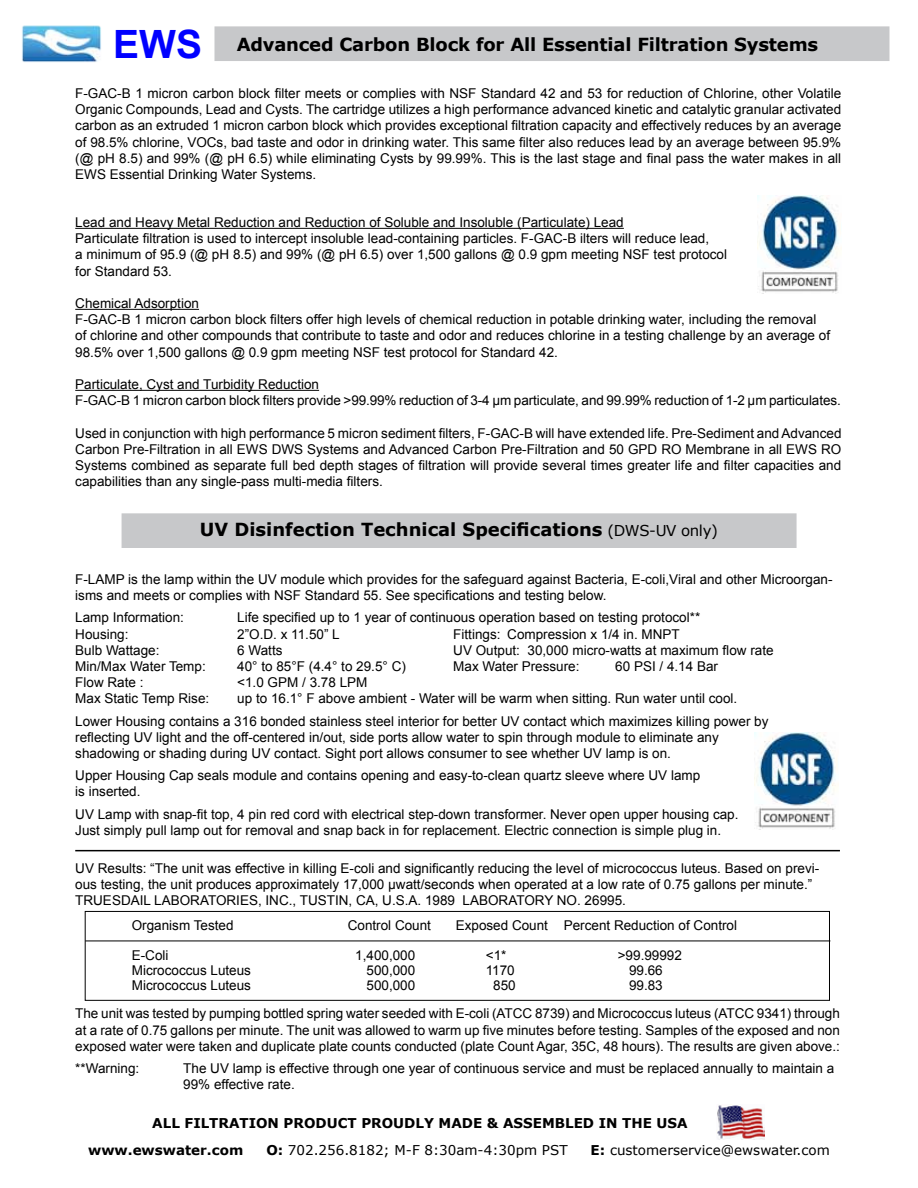
<style>
.page{position:relative;width:918px;height:1188px;background:#fff}
.page>*{position:absolute;margin:0;border:0;box-sizing:border-box;transform-origin:0 0}
.t1{font:700 39px "Arial";color:#00f}
.t2{font:700 18px "Verdana";letter-spacing:-.01em;color:#000}
.t3{font:13.5px/16.2px "Arial";color:#000}
.t4{font:700 13.5px/26.7px "Verdana";color:#000}
.t5{font:13.5px "Verdana";color:#000}
.s1{font-weight:400;font-size:15px}
.s2{font-weight:700}
</style>
<div class="page">
<img style="left:717px;top:1104px;width:47px;height:36px">
<div style="left:214px;top:26px;width:675px;height:35px;background:#c7c8ca;border:2px solid #c7c8ca"></div>
<img style="left:22px;top:25px;width:79px;height:37px">
<div style="left:122px;top:513px;width:675px;height:35px;background:#c7c8ca;border:2px solid #c7c8ca"></div>
<hr style="left:75px;top:228px;width:549px;height:1px;background:#000">
<hr style="left:75px;top:309px;width:124px;height:1px;background:#000">
<hr style="left:75px;top:390px;width:244px;height:1px;background:#000">
<div style="left:85px;top:911px;width:745px;height:90px;border:1px solid #000"></div>
<hr style="left:85px;top:941px;width:745px;height:1px;background:#000">
<img style="left:757px;top:196px;width:83px;height:97px">
<hr style="left:75px;top:850px;width:765px;height:1px;background:#000">
<img style="left:754px;top:732px;width:83px;height:98px">
<h1 class="t1" style="left:113px;top:19px;width:90px">EWS</h1>
<h2 class="t2" style="left:237px;top:32px;width:583px">Advanced Carbon Block for All Essential Filtration Systems</h2>
<p class="t3" style="left:75px;top:85px;width:768px;text-align:justify">F-GAC-B 1 micron carbon block filter meets or complies with NSF Standard 42 and 53 for reduction of Chlorine, other Volatile Organic Compounds, Lead and Cysts. The cartridge utilizes a high performance advanced kinetic and catalytic granular activated carbon as an extruded 1 micron carbon block which provides exceptional filtration capacity and effectively reduces by an average of 98.5% chlorine, VOCs, bad taste and odor in drinking water. This same filter also reduces lead by an average between 95.9% (@ pH 8.5) and 99% (@ pH 6.5) while eliminating Cysts by 99.99%. This is the last stage and final pass the water makes in all EWS Essential Drinking Water Systems.</p>
<p class="t3" style="left:75px;top:214px;width:653px">Lead and Heavy Metal Reduction and Reduction of Soluble and Insoluble (Particulate) Lead<br>Particulate filtration is used to intercept insoluble lead-containing particles. F-GAC-B ilters will reduce lead,<br>a minimum of 95.9 (@ pH 8.5) and 99% (@ pH 6.5) over 1,500 gallons @ 0.9 gpm meeting NSF test protocol for Standard 53.</p>
<p class="t3" style="left:75px;top:295px;width:756px">Chemical Adsorption<br>F-GAC-B 1 micron carbon block filters offer high levels of chemical reduction in potable drinking water, including the removal of chlorine and other compounds that contribute to taste and odor and reduces chlorine in a testing challenge by an average of 98.5% over 1,500 gallons @ 0.9 gpm meeting NSF test protocol for Standard 42.</p>
<p class="t3" style="left:75px;top:376px;width:767px">Particulate, Cyst and Turbidity Reduction<br>F-GAC-B 1 micron carbon block filters provide &gt;99.99% reduction of 3-4 µm particulate, and 99.99% reduction of 1-2 µm particulates.</p>
<p class="t3" style="left:75px;top:425px;width:768px;text-align:justify">Used in conjunction with high performance 5 micron sediment filters, F-GAC-B will have extended life. Pre-Sediment and Advanced Carbon Pre-Filtration in all EWS DWS Systems and Advanced Carbon Pre-Filtration and 50 GPD RO Membrane in all EWS RO Systems combined as separate full bed depth stages of filtration will provide several times greater life and filter capacities and capabilities than any single-pass multi-media filters.</p>
<h2 class="t2" style="left:200px;top:517px;width:520px">UV Disinfection Technical Specifications <span class="s1">(DWS-UV only)</span></h2>
<p class="t3" style="left:75px;top:571px;width:759px">F-LAMP is the lamp within the UV module which provides for the safeguard against Bacteria, E-coli,Viral and other Microorgan&shy;isms and meets or complies with NSF Standard 55. See specifications and testing below.</p>
<p class="t3" style="left:75px;top:610px;width:110px">Lamp Information:</p>
<p class="t3" style="left:237px;top:610px;width:465px">Life specified up to 1 year of continuous operation based on testing protocol**</p>
<p class="t3" style="left:75px;top:626px;width:55px">Housing:</p>
<p class="t3" style="left:237px;top:626px;width:104px">2”O.D. x 11.50” L</p>
<p class="t3" style="left:453px;top:626px;width:228px">Fittings: Compression x 1/4 in. MNPT</p>
<p class="t3" style="left:75px;top:642px;width:86px">Bulb Wattage:</p>
<p class="t3" style="left:237px;top:642px;width:47px">6 Watts</p>
<p class="t3" style="left:453px;top:642px;width:322px">UV Output: 30,000 micro-watts at maximum flow rate</p>
<p class="t3" style="left:75px;top:658px;width:132px">Min/Max Water Temp:</p>
<p class="t3" style="left:237px;top:658px;width:170px">40° to 85°F (4.4° to 29.5° C)</p>
<p class="t3" style="left:453px;top:658px;width:128px">Max Water Pressure:</p>
<p class="t3" style="left:615px;top:658px;width:104px">60 PSI / 4.14 Bar</p>
<p class="t3" style="left:75px;top:674px;width:70px">Flow Rate :</p>
<p class="t3" style="left:237px;top:674px;width:132px">&lt;1.0 GPM / 3.78 LPM</p>
<p class="t3" style="left:75px;top:691px;width:136px">Max Static Temp Rise:</p>
<p class="t3" style="left:75px;top:688px;width:695px;line-height:22.2px;text-indent:162px">up to 16.1° F above ambient - Water will be warm when sitting. Run water until cool.<br>Lower Housing contains a 316 bonded stainless steel interior for better UV contact which maximizes killing power by</p>
<p class="t3" style="left:75px;top:729px;width:645px">reflecting UV light and the off-centered in/out, side ports allow water to spin through module to eliminate any shadowing or shading during UV contact. Sight port allows consumer to see whether UV lamp is on.</p>
<p class="t3" style="left:75px;top:767px;width:627px">Upper Housing Cap seals module and contains opening and easy-to-clean quartz sleeve where UV lamp is inserted.</p>
<p class="t3" style="left:75px;top:806px;width:665px">UV Lamp with snap-fit top, 4 pin red cord with electrical step-down transformer. Never open upper housing cap.<br>Just simply pull lamp out for removal and snap back in for replacement. Electric connection is simple plug in.</p>
<p class="t3" style="left:75px;top:860px;width:746px">UV Results: “The unit was effective in killing E-coli and significantly reducing the level of micrococcus luteus. Based on previ&shy;ous testing, the unit produces approximately 17,000 µwatt/seconds when operated at a low rate of 0.75 gallons per minute.”<br>TRUESDAIL LABORATORIES, INC., TUSTIN, CA, U.S.A. 1989 LABORATORY NO. 26995.</p>
<p class="t3" style="left:132px;top:917px;width:103px">Organism Tested</p>
<p class="t3" style="left:348px;top:917px;width:85px">Control Count</p>
<p class="t3" style="left:456px;top:917px;width:283px">Exposed Count Percent Reduction of Control</p>
<p class="t3" style="left:132px;top:947px;width:38px">E-Coli</p>
<p class="t3" style="left:355px;top:947px;width:62px">1,400,000</p>
<p class="t3" style="left:486px;top:947px;width:22px">&lt;1*</p>
<p class="t3" style="left:618px;top:947px;width:66px">&gt;99.99992</p>
<p class="t3" style="left:132px;top:962px;width:121px">Micrococcus Luteus</p>
<p class="t3" style="left:367px;top:962px;width:50px">500,000</p>
<p class="t3" style="left:486px;top:962px;width:31px">1170</p>
<p class="t3" style="left:629px;top:962px;width:35px">99.66</p>
<p class="t3" style="left:132px;top:977px;width:121px">Micrococcus Luteus</p>
<p class="t3" style="left:367px;top:977px;width:50px">500,000</p>
<p class="t3" style="left:493px;top:977px;width:24px">850</p>
<p class="t3" style="left:629px;top:977px;width:35px">99.83</p>
<p class="t3" style="left:75px;top:1006px;width:766px;text-align:justify">The unit was tested by pumping bottled spring water seeded with E-coli (ATCC 8739) and Micrococcus luteus (ATCC 9341) through at a rate of 0.75 gallons per minute. The unit was allowed to warm up five minutes before testing. Samples of the exposed and non exposed water were taken and duplicate plate counts conducted (plate Count Agar, 35C, 48 hours). The results are given above.:</p>
<p class="t3" style="left:75px;top:1060px;width:66px">**Warning:</p>
<p class="t3" style="left:183px;top:1060px;width:653px">The UV lamp is effective through one year of continuous service and must be replaced annually to maintain a<br>99% effective rate.</p>
<p class="t4" style="left:88px;top:1110px;width:601px;text-indent:64px">ALL FILTRATION PRODUCT PROUDLY MADE &amp; ASSEMBLED IN THE USA www.ewswater.com</p>
<p class="t5" style="left:266px;top:1141px;width:303px"><span class="s2">O:</span> 702.256.8182; M-F 8:30am-4:30pm PST</p>
<p class="t5" style="left:591px;top:1141px;width:241px"><span class="s2">E:</span> customerservice@ewswater.com</p>
</div>
